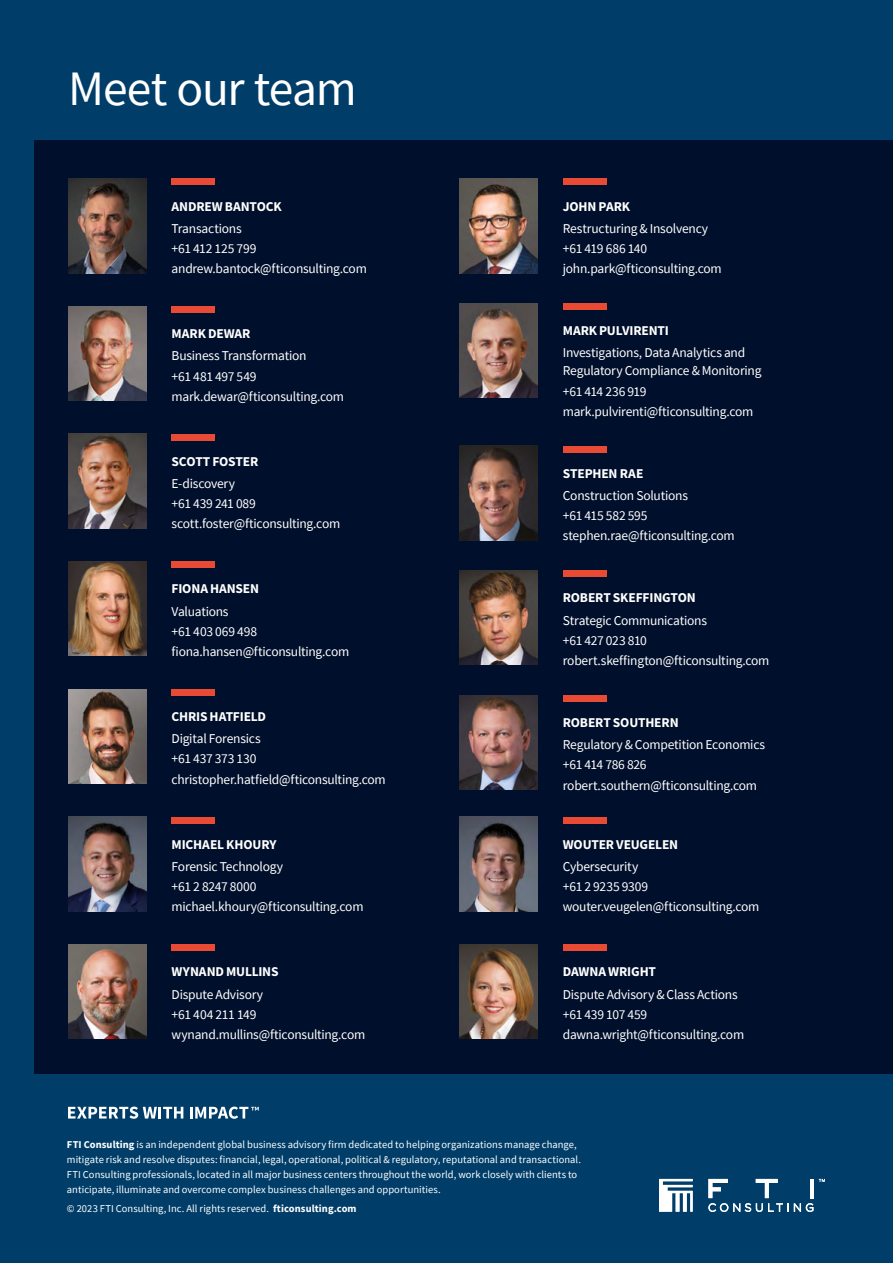
<style>
.page{position:relative;width:893px;height:1263px;background:#003e69}
.page>*{position:absolute;margin:0;border:0;box-sizing:border-box;transform-origin:0 0}
.t1{font:49.5px "Source Sans Pro";letter-spacing:-.025em;color:#fff}
.t2{font:13.5px/20.1px "Source Sans Pro";letter-spacing:-.02em;color:#fff}
.t3{font:700 13.5px "Source Sans Pro";letter-spacing:-.01em;color:#fff}
.t4{font:10.5px/15px "Source Sans Pro";letter-spacing:.005em;color:#fff}
.s1{font-weight:700}
</style>
<div class="page">
<div style="left:34px;top:140px;width:859px;height:933px;background:#000f2b"></div>
<img style="left:459px;top:303px;width:78px;height:95px">
<div style="left:563px;top:303px;width:43px;height:7px;background:#e94a34"></div>
<img style="left:68px;top:179px;width:78px;height:94px">
<div style="left:172px;top:179px;width:43px;height:6px;background:#e94a34"></div>
<img style="left:68px;top:306px;width:78px;height:95px">
<div style="left:172px;top:306px;width:43px;height:7px;background:#e94a34"></div>
<img style="left:68px;top:561px;width:78px;height:95px">
<div style="left:172px;top:562px;width:43px;height:6px;background:#e94a34"></div>
<img style="left:459px;top:179px;width:78px;height:94px">
<div style="left:563px;top:179px;width:43px;height:6px;background:#e94a34"></div>
<img style="left:459px;top:446px;width:78px;height:94px">
<div style="left:563px;top:446px;width:43px;height:6px;background:#e94a34"></div>
<img style="left:459px;top:695px;width:78px;height:94px">
<div style="left:563px;top:695px;width:43px;height:6px;background:#e94a34"></div>
<img style="left:68px;top:434px;width:78px;height:94px">
<div style="left:172px;top:434px;width:43px;height:6px;background:#e94a34"></div>
<img style="left:68px;top:689px;width:78px;height:94px">
<div style="left:172px;top:689px;width:43px;height:6px;background:#e94a34"></div>
<img style="left:68px;top:944px;width:78px;height:95px">
<div style="left:172px;top:944px;width:43px;height:7px;background:#e94a34"></div>
<img style="left:459px;top:817px;width:78px;height:94px">
<div style="left:563px;top:817px;width:43px;height:6px;background:#e94a34"></div>
<img style="left:68px;top:817px;width:78px;height:94px">
<div style="left:172px;top:817px;width:43px;height:6px;background:#e94a34"></div>
<img style="left:459px;top:570px;width:78px;height:95px">
<div style="left:563px;top:571px;width:43px;height:6px;background:#e94a34"></div>
<img style="left:459px;top:944px;width:78px;height:95px">
<div style="left:563px;top:944px;width:43px;height:7px;background:#e94a34"></div>
<svg style="left:659px;top:1179px;width:34px;height:33px"></svg>
<svg style="left:819px;top:1179px;width:6px;height:3px"></svg>
<hr style="left:810px;top:1179px;width:4px;height:19px;background:#fff">
<svg style="left:708px;top:1179px;width:105px;height:33px"></svg>
<svg style="left:68px;top:1106px;width:115px;height:13px"></svg>
<svg style="left:190px;top:1106px;width:69px;height:13px"></svg>
<h1 class="t1" style="left:68px;top:57px;width:290px">Meet our team</h1>
<p class="t3" style="left:172px;top:197px;width:112px">ANDREW BANTOCK</p>
<p class="t2" style="left:172px;top:218px;width:197px">Transactions<br>+61 412 125 799 andrew.bantock@fticonsulting.com</p>
<p class="t3" style="left:172px;top:325px;width:80px">MARK DEWAR</p>
<p class="t2" style="left:172px;top:346px;width:174px">Business Transformation<br>+61 481 497 549 mark.dewar@fticonsulting.com</p>
<p class="t3" style="left:172px;top:452px;width:88px">SCOTT FOSTER</p>
<p class="t2" style="left:172px;top:473px;width:170px">E-discovery<br>+61 439 241 089 scott.foster@fticonsulting.com</p>
<p class="t3" style="left:172px;top:580px;width:89px">FIONA HANSEN</p>
<p class="t2" style="left:172px;top:601px;width:179px">Valuations<br>+61 403 069 498 fiona.hansen@fticonsulting.com</p>
<p class="t3" style="left:172px;top:707px;width:96px">CHRIS HATFIELD</p>
<p class="t2" style="left:172px;top:729px;width:216px">Digital Forensics<br>+61 437 373 130 christopher.hatfield@fticonsulting.com</p>
<p class="t3" style="left:172px;top:835px;width:106px">MICHAEL KHOURY</p>
<p class="t2" style="left:172px;top:856px;width:193px">Forensic Technology<br>+61 2 8247 8000 michael.khoury@fticonsulting.com</p>
<p class="t3" style="left:172px;top:963px;width:108px">WYNAND MULLINS</p>
<p class="t2" style="left:172px;top:984px;width:195px">Dispute Advisory<br>+61 404 211 149 wynand.mullins@fticonsulting.com</p>
<p class="t3" style="left:563px;top:197px;width:69px">JOHN PARK</p>
<p class="t2" style="left:563px;top:218px;width:160px">Restructuring &amp; Insolvency +61 419 686 140 john.park@fticonsulting.com</p>
<p class="t3" style="left:563px;top:322px;width:107px">MARK PULVIRENTI</p>
<p class="t2" style="left:563px;top:344px;width:200px;line-height:18px">Investigations, Data Analytics and<br>Regulatory Compliance &amp; Monitoring</p>
<p class="t2" style="left:563px;top:381px;width:192px">+61 414 236 919 mark.pulvirenti@fticonsulting.com</p>
<p class="t3" style="left:563px;top:464px;width:82px">STEPHEN RAE</p>
<p class="t2" style="left:563px;top:485px;width:173px">Construction Solutions<br>+61 415 582 595 stephen.rae@fticonsulting.com</p>
<p class="t3" style="left:563px;top:589px;width:135px">ROBERT SKEFFINGTON</p>
<p class="t2" style="left:563px;top:610px;width:208px">Strategic Communications<br>+61 427 023 810 robert.skeffington@fticonsulting.com</p>
<p class="t3" style="left:563px;top:713px;width:117px">ROBERT SOUTHERN</p>
<p class="t2" style="left:563px;top:735px;width:204px">Regulatory &amp; Competition Economics +61 414 786 826 robert.southern@fticonsulting.com</p>
<p class="t3" style="left:563px;top:835px;width:117px">WOUTER VEUGELEN</p>
<p class="t2" style="left:563px;top:856px;width:198px">Cybersecurity<br>+61 2 9235 9309 wouter.veugelen@fticonsulting.com</p>
<p class="t3" style="left:563px;top:963px;width:95px">DAWNA WRIGHT</p>
<p class="t2" style="left:563px;top:984px;width:183px">Dispute Advisory &amp; Class Actions +61 439 107 459 dawna.wright@fticonsulting.com</p>
<p class="t4" style="left:67px;top:1137px;width:516px"><span class="s1">FTI Consulting</span> is an independent global business advisory firm dedicated to helping organizations manage change, mitigate risk and resolve disputes: financial, legal, operational, political &amp; regulatory, reputational and transactional.<br>FTI Consulting professionals, located in all major business centers throughout the world, work closely with clients to anticipate, illuminate and overcome complex business challenges and opportunities.</p>
<p class="t4" style="left:67px;top:1201px;width:291px">© 2023 FTI Consulting, Inc. All rights reserved. <span class="s1">fticonsulting.com</span></p>
</div>
